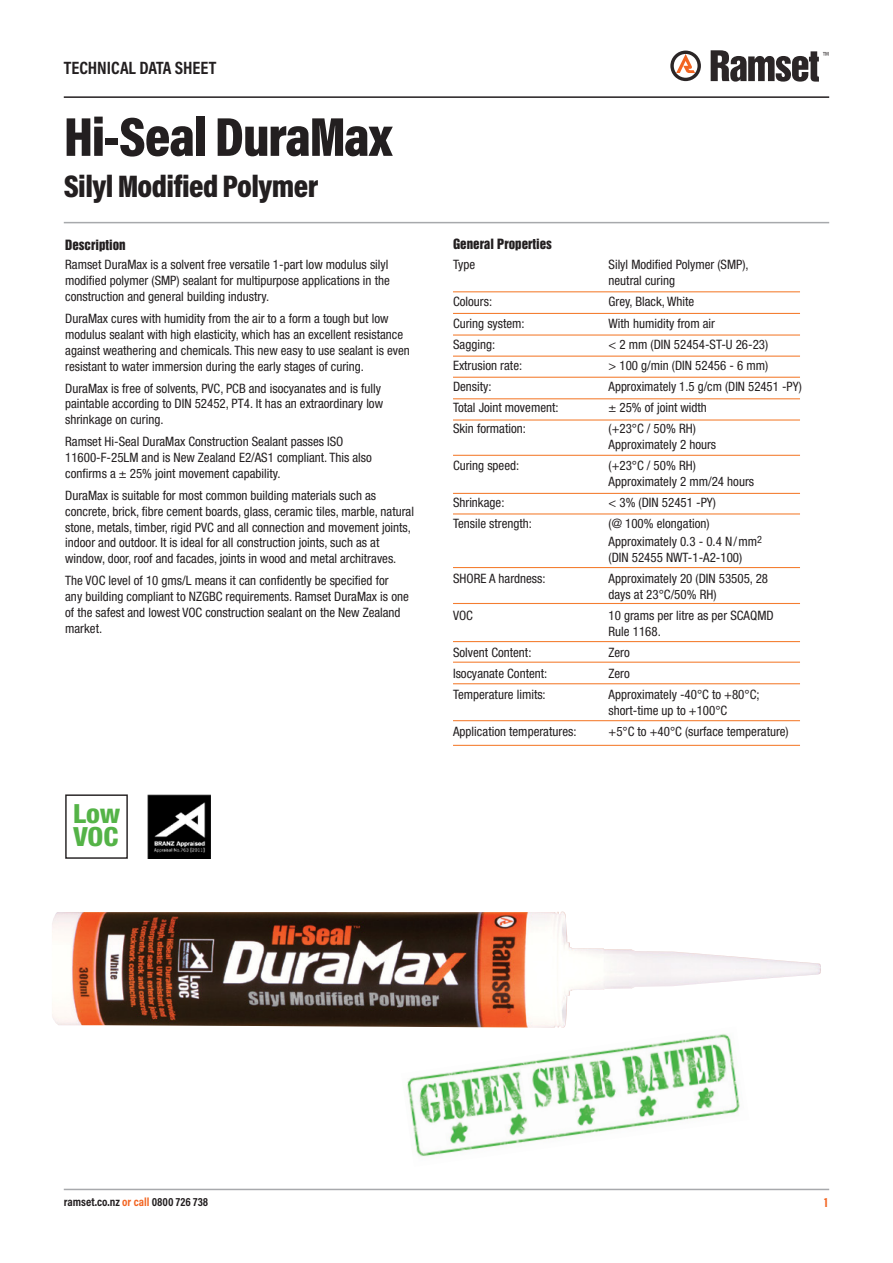
<style>
.page{position:relative;width:893px;height:1263px;background:#fff}
.page>*{position:absolute;margin:0;border:0;box-sizing:border-box;transform-origin:0 0}
.t1{font:900 55.5px "Acumin Pro Cond";letter-spacing:-.025em;color:#231f20}
.t2{font:900 31.5px "Acumin Pro Cond";letter-spacing:-.02em;color:#231f20}
.t3{font:800 condensed 26.4px/23.1px "Helvetica Neue";color:#54b347;scale:1.05 1}
.t4{font:20.1px "Helvetica Inserat";color:#231f20;scale:1.05 1}
.t5{font:700 18px "Acumin Pro Cond";color:#231f20}
.t6{font:700 13.5px "Acumin Pro Cond";color:#f26522}
.t7{font:condensed 12.9px/15.9px "Helvetica Neue";color:#231f20}
.t8{font:12.9px "Helvetica Inserat";color:#231f20}
.t9{font:700 12px "Acumin Pro Cond";color:#231f20}
.s1{color:#f26522}
</style>
<div class="page">
<svg style="left:670px;top:51px;width:31px;height:30px"></svg>
<svg style="left:711px;top:50px;width:117px;height:32px"></svg>
<hr style="left:64px;top:96px;width:765px;height:2px;background:#231f20">
<hr style="left:64px;top:222px;width:765px;height:1px;background:#a7a9ac">
<hr style="left:64px;top:1189px;width:765px;height:1px;background:#a7a9ac">
<hr style="left:453px;top:291px;width:347px;height:1px;background:#f47d30">
<hr style="left:453px;top:313px;width:347px;height:1px;background:#f47d30">
<hr style="left:453px;top:334px;width:347px;height:2px;background:#f47d30">
<hr style="left:453px;top:356px;width:347px;height:1px;background:#f47d30">
<hr style="left:453px;top:377px;width:347px;height:1px;background:#f47d30">
<hr style="left:453px;top:398px;width:347px;height:1px;background:#f47d30">
<hr style="left:453px;top:419px;width:347px;height:2px;background:#f47d30">
<hr style="left:453px;top:455px;width:347px;height:1px;background:#f47d30">
<hr style="left:453px;top:493px;width:347px;height:1px;background:#f47d30">
<hr style="left:453px;top:513px;width:347px;height:1px;background:#f47d30">
<hr style="left:453px;top:567px;width:347px;height:1px;background:#f47d30">
<hr style="left:453px;top:603px;width:347px;height:1px;background:#f47d30">
<hr style="left:453px;top:641px;width:347px;height:1px;background:#f47d30">
<hr style="left:453px;top:662px;width:347px;height:1px;background:#f47d30">
<hr style="left:453px;top:683px;width:347px;height:1px;background:#f47d30">
<hr style="left:453px;top:720px;width:347px;height:1px;background:#f47d30">
<hr style="left:453px;top:745px;width:347px;height:1px;background:#f47d30">
<img style="left:148px;top:794px;width:63px;height:65px">
<div style="left:65px;top:794px;width:63px;height:65px;border:1px solid #231f20"></div>
<img style="left:407px;top:1034px;width:333px;height:123px">
<img style="left:52px;top:911px;width:769px;height:117px">
<h3 class="t5" style="left:64px;top:55px;width:154px">TECHNICAL DATA SHEET</h3>
<h1 class="t1" style="left:64px;top:100px;width:330px">Hi-Seal DuraMax</h1>
<h2 class="t2" style="left:64px;top:166px;width:256px">Silyl Modified Polymer</h2>
<h3 class="t4" style="left:65px;top:187px;width:189px">Silyl Modified Polymer</h3>
<p class="t8" style="left:65px;top:237px;width:62px">Description</p>
<p class="t7" style="left:65px;top:257px;width:326px;text-align:justify">Ramset DuraMax is a solvent free versatile 1-part low modulus silyl modified polymer (SMP) sealant for multipurpose applications in the construction and general building industry.</p>
<p class="t7" style="left:65px;top:310px;width:346px">DuraMax cures with humidity from the air to a form a tough but low modulus sealant with high elasticity, which has an excellent resistance against weathering and chemicals. This new easy to use sealant is even resistant to water immersion during the early stages of curing.</p>
<p class="t7" style="left:65px;top:380px;width:320px">DuraMax is free of solvents, PVC, PCB and isocyanates and is fully paintable according to DIN 52452, PT4. It has an extraordinary low shrinkage on curing.</p>
<p class="t7" style="left:65px;top:434px;width:308px">Ramset Hi-Seal DuraMax Construction Sealant passes ISO<br>11600-F-25LM and is New Zealand E2/AS1 compliant. This also confirms a ± 25% joint movement capability.</p>
<p class="t7" style="left:65px;top:487px;width:350px">DuraMax is suitable for most common building materials such as concrete, brick, fibre cement boards, glass, ceramic tiles, marble, natural stone, metals, timber, rigid PVC and all connection and movement joints, indoor and outdoor. It is ideal for all construction joints, such as at window, door, roof and facades, joints in wood and metal architraves.</p>
<p class="t7" style="left:65px;top:573px;width:345px">The VOC level of 10 gms/L means it can confidently be specified for any building compliant to NZGBC requirements. Ramset DuraMax is one of the safest and lowest VOC construction sealant on the New Zealand market.</p>
<h3 class="t3" style="left:73px;top:801px;width:47px">Low<br>VOC</h3>
<p class="t8" style="left:453px;top:237px;width:101px">General Properties</p>
<p class="t7" style="left:453px;top:257px;width:24px">Type</p>
<p class="t7" style="left:609px;top:257px;width:142px">Silyl Modified Polymer (SMP), neutral curing</p>
<p class="t7" style="left:453px;top:294px;width:41px">Colours:</p>
<p class="t7" style="left:609px;top:294px;width:87px">Grey, Black, White</p>
<p class="t7" style="left:453px;top:315px;width:73px">Curing system:</p>
<p class="t7" style="left:609px;top:315px;width:108px">With humidity from air</p>
<p class="t7" style="left:453px;top:336px;width:44px">Sagging:</p>
<p class="t7" style="left:609px;top:336px;width:161px">&lt; 2 mm (DIN 52454-ST-U 26-23)</p>
<p class="t7" style="left:453px;top:357px;width:71px">Extrusion rate:</p>
<p class="t7" style="left:609px;top:357px;width:161px">&gt; 100 g/min (DIN 52456 - 6 mm)</p>
<p class="t7" style="left:453px;top:378px;width:40px">Density:</p>
<p class="t7" style="left:609px;top:378px;width:195px">Approximately 1.5 g/cm (DIN 52451 -PY)</p>
<p class="t7" style="left:453px;top:400px;width:107px">Total Joint movement:</p>
<p class="t7" style="left:609px;top:400px;width:100px">± 25% of joint width</p>
<p class="t7" style="left:453px;top:421px;width:75px">Skin formation:</p>
<p class="t7" style="left:609px;top:421px;width:109px">(+23°C / 50% RH)<br>Approximately 2 hours</p>
<p class="t7" style="left:453px;top:458px;width:68px">Curing speed:</p>
<p class="t7" style="left:609px;top:458px;width:147px">(+23°C / 50% RH)<br>Approximately 2 mm/24 hours</p>
<p class="t7" style="left:453px;top:495px;width:53px">Shrinkage:</p>
<p class="t7" style="left:609px;top:495px;width:109px">&lt; 3% (DIN 52451 -PY)</p>
<p class="t7" style="left:453px;top:516px;width:80px">Tensile strength:</p>
<p class="t7" style="left:609px;top:515px;width:155px;line-height:17.5px">(@ 100% elongation)<br>Approximately 0.3 - 0.4 N/mm<sup>2</sup></p>
<p class="t7" style="left:609px;top:549px;width:135px">(DIN 52455 NWT-1-A2-100)</p>
<p class="t7" style="left:453px;top:570px;width:94px">SHORE A hardness:</p>
<p class="t7" style="left:609px;top:570px;width:161px">Approximately 20 (DIN 53505, 28 days at 23°C/50% RH)</p>
<p class="t7" style="left:453px;top:607px;width:21px">VOC</p>
<p class="t7" style="left:609px;top:607px;width:167px">10 grams per litre as per SCAQMD<br>Rule 1168.</p>
<p class="t7" style="left:453px;top:644px;width:80px">Solvent Content:</p>
<p class="t7" style="left:609px;top:644px;width:23px">Zero</p>
<p class="t7" style="left:453px;top:665px;width:96px">Isocyanate Content:</p>
<p class="t7" style="left:609px;top:665px;width:23px">Zero</p>
<p class="t7" style="left:453px;top:687px;width:94px">Temperature limits:</p>
<p class="t7" style="left:609px;top:687px;width:152px">Approximately -40°C to +80°C; short-time up to +100°C</p>
<p class="t7" style="left:453px;top:724px;width:125px">Application temperatures:</p>
<p class="t7" style="left:609px;top:724px;width:182px">+5°C to +40°C (surface temperature)</p>
<p class="t9" style="left:64px;top:1194px;width:146px">ramset.co.nz <span class="s1">or call</span> 0800 726 738</p>
<p class="t6" style="left:824px;top:1193px;width:5px">1</p>
</div>
